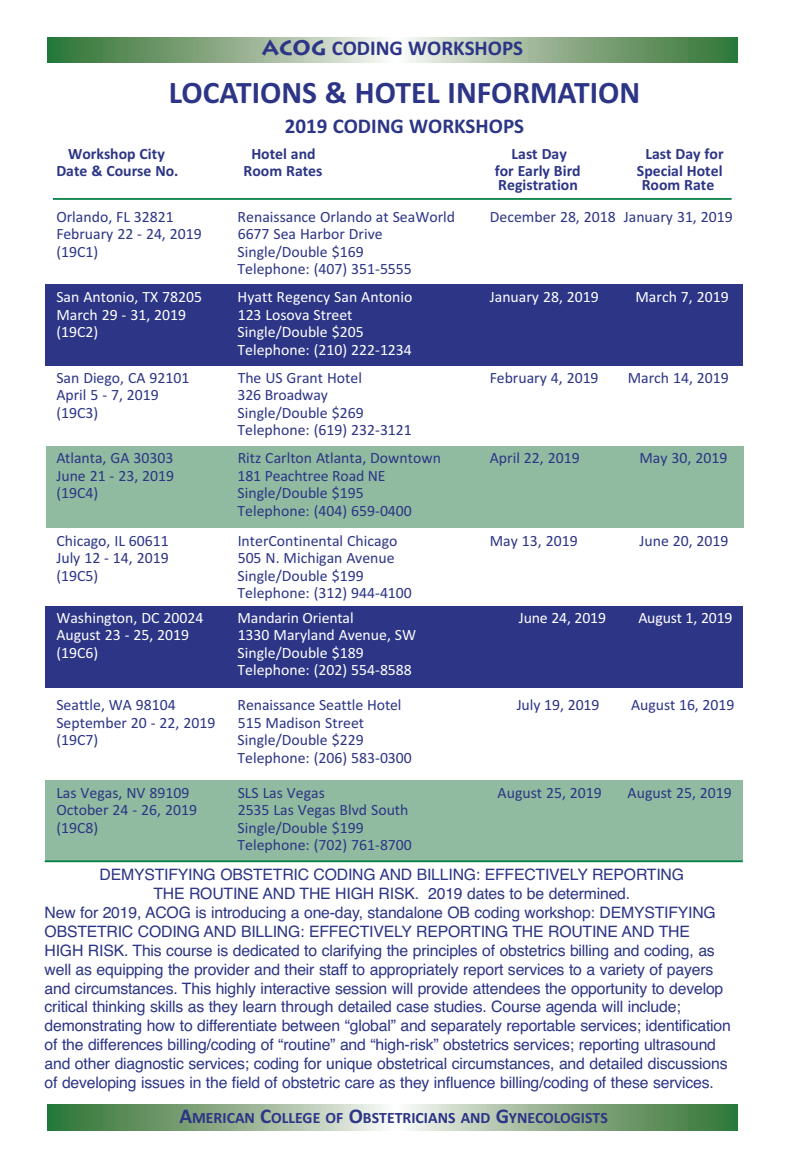
<style>
.page{position:relative;width:788px;height:1166px;background:#fff}
.page>*{position:absolute;margin:0;border:0;box-sizing:border-box;transform-origin:0 0}
.t1{font:700 31.5px "Calibri";color:#2c3586}
.t2{font:700 21px "Calibri";color:#2c3586}
.t3{font:15.75px "Helvetica";letter-spacing:-.01em;color:#2c3586}
.t4{font:15.75px/17.5px "Calibri";color:#2c3586}
.t5{font:15.75px/17.5px "Calibri";color:#fff}
.t6{font:700 15.75px "Calibri";color:#2c3586}
.s1{font-family:"Lithos"}
.s2{font-size:21px}
</style>
<div class="page">
<div style="left:45px;top:780px;width:697px;height:81px;background:#91bba0"></div>
<div style="left:45px;top:606px;width:697px;height:82px;background:#2c3586"></div>
<div style="left:46px;top:446px;width:697px;height:81px;background:#91bba0"></div>
<div style="left:45px;top:284px;width:697px;height:81px;background:#2c3586"></div>
<hr style="left:53px;top:198px;width:678px;height:2px;background:#007d43">
<svg style="left:47px;top:1104px;width:690px;height:26px;background:#90b08d"></svg>
<svg style="left:47px;top:37px;width:690px;height:25px;background:#90b08d"></svg>
<hr style="left:45px;top:860px;width:697px;height:2px;background:#007d43">
<h2 class="t2" style="left:262px;top:40px;width:263px"><span class="s1">ACOG</span> CODING WORKSHOPS</h2>
<h1 class="t1" style="left:169px;top:81px;width:473px">LOCATIONS &amp; HOTEL INFORMATION</h1>
<h2 class="t2" style="left:285px;top:118px;width:241px">2019 CODING WORKSHOPS</h2>
<p class="t6" style="left:68px;top:148px;width:98px">Workshop City</p>
<p class="t6" style="left:251px;top:148px;width:66px">Hotel and</p>
<p class="t6" style="left:511px;top:148px;width:57px">Last Day</p>
<p class="t6" style="left:645px;top:148px;width:80px">Last Day for</p>
<p class="t6" style="left:56px;top:166px;width:124px">Date &amp; Course No.</p>
<p class="t6" style="left:243px;top:166px;width:80px">Room Rates</p>
<p class="t6" style="left:495px;top:166px;width:87px">for Early Bird</p>
<p class="t6" style="left:637px;top:166px;width:87px">Special Hotel</p>
<p class="t6" style="left:498px;top:180px;width:81px">Registration</p>
<p class="t6" style="left:641px;top:180px;width:74px">Room Rate</p>
<p class="t4" style="left:56px;top:209px;width:119px">Orlando, FL 32821</p>
<p class="t4" style="left:238px;top:209px;width:219px">Renaissance Orlando at SeaWorld</p>
<p class="t4" style="left:490px;top:209px;width:244px">December 28, 2018 January 31, 2019</p>
<p class="t4" style="left:56px;top:227px;width:147px">February 22 - 24, 2019</p>
<p class="t4" style="left:238px;top:227px;width:146px">6677 Sea Harbor Drive</p>
<p class="t4" style="left:56px;top:244px;width:43px">(19C1)</p>
<p class="t4" style="left:238px;top:244px;width:176px">Single/Double $169<br>Telephone: (407) 351-5555</p>
<p class="t5" style="left:56px;top:290px;width:147px">San Antonio, TX 78205</p>
<p class="t5" style="left:237px;top:290px;width:176px">Hyatt Regency San Antonio</p>
<p class="t5" style="left:489px;top:290px;width:110px">January 28, 2019</p>
<p class="t5" style="left:635px;top:290px;width:95px">March 7, 2019</p>
<p class="t5" style="left:56px;top:307px;width:131px">March 29 - 31, 2019</p>
<p class="t5" style="left:238px;top:307px;width:116px">123 Losova Street</p>
<p class="t5" style="left:56px;top:325px;width:43px">(19C2)</p>
<p class="t5" style="left:238px;top:325px;width:176px">Single/Double $205<br>Telephone: (210) 222-1234</p>
<p class="t4" style="left:56px;top:370px;width:135px">San Diego, CA 92101</p>
<p class="t4" style="left:238px;top:370px;width:126px">The US Grant Hotel</p>
<p class="t4" style="left:490px;top:370px;width:110px">February 4, 2019</p>
<p class="t4" style="left:627px;top:370px;width:103px">March 14, 2019</p>
<p class="t4" style="left:56px;top:388px;width:104px">April 5 - 7, 2019</p>
<p class="t4" style="left:238px;top:388px;width:92px">326 Broadway</p>
<p class="t4" style="left:56px;top:405px;width:43px">(19C3)</p>
<p class="t4" style="left:238px;top:405px;width:176px">Single/Double $269<br>Telephone: (619) 232-3121</p>
<p class="t4" style="left:56px;top:451px;width:119px">Atlanta, GA 30303</p>
<p class="t4" style="left:238px;top:451px;width:205px">Ritz Carlton Atlanta, Downtown</p>
<p class="t4" style="left:490px;top:451px;width:91px">April 22, 2019</p>
<p class="t4" style="left:639px;top:451px;width:89px">May 30, 2019</p>
<p class="t4" style="left:56px;top:468px;width:119px">June 21 - 23, 2019</p>
<p class="t4" style="left:238px;top:468px;width:149px">181 Peachtree Road NE</p>
<p class="t4" style="left:56px;top:486px;width:43px">(19C4)</p>
<p class="t4" style="left:238px;top:486px;width:176px">Single/Double $195<br>Telephone: (404) 659-0400</p>
<p class="t4" style="left:56px;top:533px;width:114px">Chicago, IL 60611</p>
<p class="t4" style="left:238px;top:533px;width:161px">InterContinental Chicago</p>
<p class="t4" style="left:490px;top:533px;width:89px">May 13, 2019</p>
<p class="t4" style="left:639px;top:533px;width:91px">June 20, 2019</p>
<p class="t4" style="left:56px;top:550px;width:114px">July 12 - 14, 2019</p>
<p class="t4" style="left:238px;top:550px;width:158px">505 N. Michigan Avenue</p>
<p class="t4" style="left:56px;top:568px;width:43px">(19C5)</p>
<p class="t4" style="left:238px;top:568px;width:176px">Single/Double $199<br>Telephone: (312) 944-4100</p>
<p class="t5" style="left:56px;top:610px;width:148px">Washington, DC 20024</p>
<p class="t5" style="left:238px;top:610px;width:117px">Mandarin Oriental</p>
<p class="t5" style="left:518px;top:610px;width:89px">June 24, 2019</p>
<p class="t5" style="left:638px;top:610px;width:96px">August 1, 2019</p>
<p class="t5" style="left:56px;top:627px;width:134px">August 23 - 25, 2019</p>
<p class="t5" style="left:238px;top:627px;width:180px">1330 Maryland Avenue, SW</p>
<p class="t5" style="left:56px;top:645px;width:43px">(19C6)</p>
<p class="t5" style="left:238px;top:645px;width:176px">Single/Double $189<br>Telephone: (202) 554-8588</p>
<p class="t4" style="left:56px;top:697px;width:121px">Seattle, WA 98104</p>
<p class="t4" style="left:238px;top:697px;width:165px">Renaissance Seattle Hotel</p>
<p class="t4" style="left:516px;top:697px;width:84px">July 19, 2019</p>
<p class="t4" style="left:631px;top:697px;width:105px">August 16, 2019</p>
<p class="t4" style="left:56px;top:715px;width:160px">September 20 - 22, 2019</p>
<p class="t4" style="left:238px;top:715px;width:128px">515 Madison Street</p>
<p class="t4" style="left:56px;top:732px;width:43px">(19C7)</p>
<p class="t4" style="left:238px;top:732px;width:176px">Single/Double $229<br>Telephone: (206) 583-0300</p>
<p class="t4" style="left:56px;top:785px;width:134px">Las Vegas, NV 89109</p>
<p class="t4" style="left:238px;top:785px;width:89px">SLS Las Vegas</p>
<p class="t4" style="left:497px;top:785px;width:106px">August 25, 2019</p>
<p class="t4" style="left:627px;top:785px;width:106px">August 25, 2019</p>
<p class="t4" style="left:56px;top:802px;width:142px">October 24 - 26, 2019</p>
<p class="t4" style="left:238px;top:802px;width:172px">2535 Las Vegas Blvd South</p>
<p class="t4" style="left:56px;top:820px;width:43px">(19C8)</p>
<p class="t4" style="left:238px;top:820px;width:176px">Single/Double $199<br>Telephone: (702) 761-8700</p>
<p class="t3" style="left:100px;top:868px;width:586px">DEMYSTIFYING OBSTETRIC CODING AND BILLING: EFFECTIVELY REPORTING</p>
<p class="t3" style="left:153px;top:887px;width:478px">THE ROUTINE AND THE HIGH RISK. 2019 dates to be determined.</p>
<p class="t3" style="left:45px;top:906px;width:672px">New for 2019, ACOG is introducing a one-day, standalone OB coding workshop: DEMYSTIFYING</p>
<p class="t3" style="left:45px;top:925px;width:646px">OBSTETRIC CODING AND BILLING: EFFECTIVELY REPORTING THE ROUTINE AND THE</p>
<p class="t3" style="left:45px;top:944px;width:671px">HIGH RISK. This course is dedicated to clarifying the principles of obstetrics billing and coding, as</p>
<p class="t3" style="left:45px;top:963px;width:670px">well as equipping the provider and their staff to appropriately report services to a variety of payers</p>
<p class="t3" style="left:45px;top:982px;width:680px">and circumstances. This highly interactive session will provide attendees the opportunity to develop</p>
<p class="t3" style="left:45px;top:1001px;width:637px">critical thinking skills as they learn through detailed case studies. Course agenda will include;</p>
<p class="t3" style="left:45px;top:1020px;width:687px">demonstrating how to differentiate between “global” and separately reportable services; identification</p>
<p class="t3" style="left:45px;top:1039px;width:673px">of the differences billing/coding of “routine” and “high-risk” obstetrics services; reporting ultrasound</p>
<p class="t3" style="left:45px;top:1057px;width:684px">and other diagnostic services; coding for unique obstetrical circumstances, and detailed discussions</p>
<p class="t3" style="left:45px;top:1076px;width:670px">of developing issues in the field of obstetric care as they influence billing/coding of these services.</p>
<p class="t6" style="left:179px;top:1111px;width:430px"><span class="s2">A</span>MERICAN <span class="s2">C</span>OLLEGE OF <span class="s2">O</span>BSTETRICIANS AND <span class="s2">G</span>YNECOLOGISTS</p>
</div>
